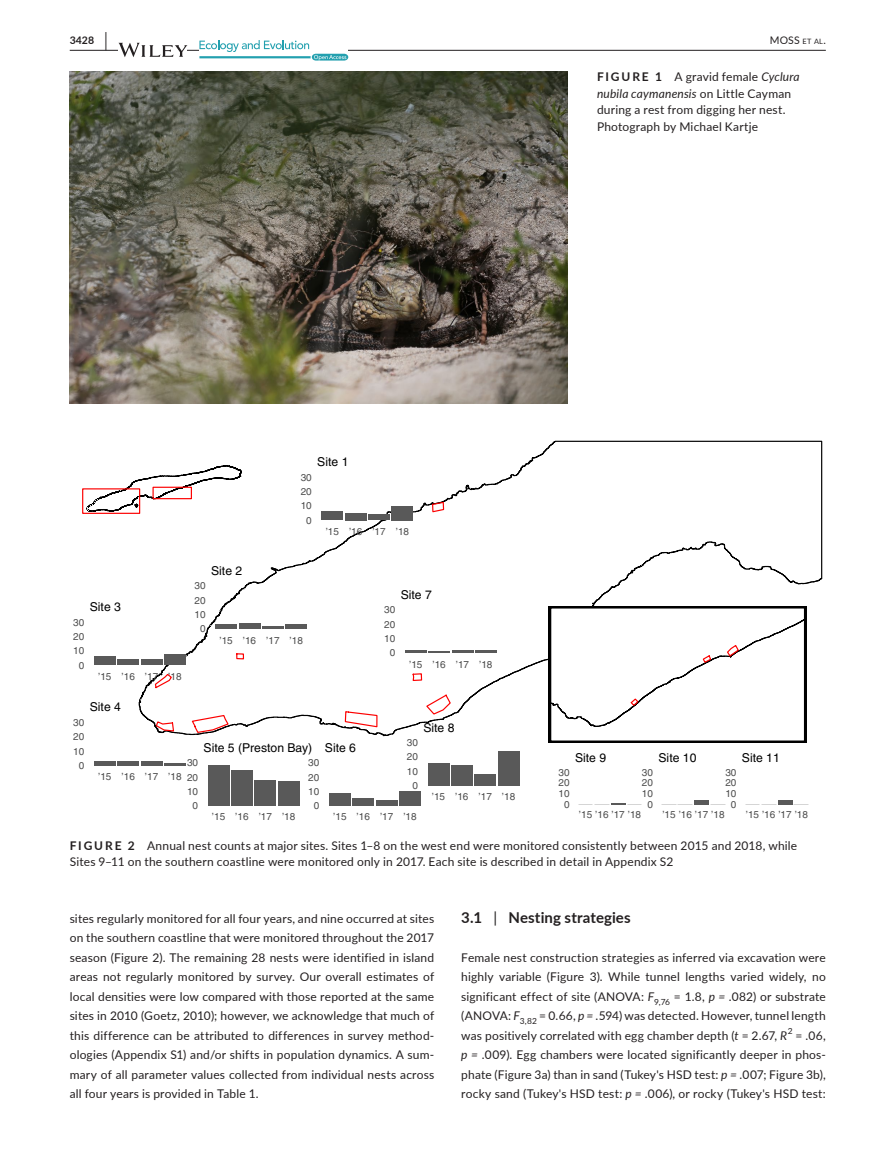
<style>
.page{position:relative;width:893px;height:1174px;background:#fff}
.page>*{position:absolute;margin:0;border:0;box-sizing:border-box;transform-origin:0 0}
.t1{font:700 15px "Lato";letter-spacing:.005em;color:#231f20}
.t2{font:12.15px "Helvetica";color:#000}
.t3{font:12px/19.5px "Lato";letter-spacing:.015em;color:#231f20;text-align:justify}
.t4{font:10.5px "Lato";color:#231f20}
.t5{font:700 10.5px "Lato";color:#231f20}
.t6{font:9.9px "Helvetica";color:#4d4d4d}
.s1{font-size:19.5px}
.s2{font-size:7.35px}
.s3{font-weight:700}
.s4{font-style:italic}
.s5{font-weight:400}
</style>
<div class="page">
<hr style="left:70px;top:50px;width:756px;height:1px;background:#231f20">
<svg style="left:119px;top:43px;width:68px;height:14px"></svg>
<svg style="left:199px;top:40px;width:149px;height:21px"></svg>
<img style="left:70px;top:72px;width:497px;height:331px">
<svg style="left:138px;top:441px;width:684px;height:295px"></svg>
<svg style="left:146px;top:677px;width:8px;height:10px"></svg>
<svg style="left:154px;top:501px;width:298px;height:232px"></svg>
<div style="left:322px;top:511px;width:21px;height:9px;background:#595959"></div>
<div style="left:345px;top:513px;width:21px;height:7px;background:#595959"></div>
<div style="left:369px;top:514px;width:21px;height:6px;background:#595959"></div>
<div style="left:392px;top:506px;width:21px;height:14px;background:#595959"></div>
<div style="left:216px;top:624px;width:21px;height:5px;background:#595959"></div>
<div style="left:239px;top:623px;width:21px;height:6px;background:#595959"></div>
<hr style="left:262px;top:626px;width:21px;height:3px;background:#595959">
<div style="left:286px;top:624px;width:21px;height:5px;background:#595959"></div>
<div style="left:94px;top:656px;width:21px;height:9px;background:#595959"></div>
<div style="left:118px;top:659px;width:21px;height:6px;background:#595959"></div>
<div style="left:141px;top:659px;width:21px;height:6px;background:#595959"></div>
<div style="left:164px;top:655px;width:21px;height:10px;background:#595959"></div>
<hr style="left:94px;top:761px;width:21px;height:4px;background:#595959">
<hr style="left:118px;top:761px;width:21px;height:4px;background:#595959">
<hr style="left:141px;top:761px;width:21px;height:4px;background:#595959">
<hr style="left:164px;top:762px;width:21px;height:3px;background:#595959">
<div style="left:208px;top:765px;width:21px;height:40px;background:#595959"></div>
<div style="left:231px;top:770px;width:21px;height:35px;background:#595959"></div>
<div style="left:255px;top:780px;width:21px;height:25px;background:#595959"></div>
<div style="left:278px;top:781px;width:21px;height:24px;background:#595959"></div>
<div style="left:329px;top:792px;width:21px;height:13px;background:#595959"></div>
<div style="left:353px;top:798px;width:21px;height:7px;background:#595959"></div>
<div style="left:376px;top:800px;width:21px;height:5px;background:#595959"></div>
<div style="left:399px;top:791px;width:22px;height:14px;background:#595959"></div>
<hr style="left:405px;top:650px;width:21px;height:3px;background:#595959">
<hr style="left:429px;top:651px;width:21px;height:2px;background:#595959">
<hr style="left:452px;top:650px;width:21px;height:3px;background:#595959">
<hr style="left:475px;top:650px;width:21px;height:3px;background:#595959">
<div style="left:428px;top:762px;width:21px;height:23px;background:#595959"></div>
<div style="left:451px;top:765px;width:21px;height:20px;background:#595959"></div>
<div style="left:475px;top:774px;width:21px;height:11px;background:#595959"></div>
<div style="left:498px;top:751px;width:21px;height:34px;background:#595959"></div>
<svg style="left:82px;top:464px;width:160px;height:50px"></svg>
<svg style="left:549px;top:606px;width:257px;height:137px"></svg>
<svg style="left:611px;top:803px;width:14px;height:1px"></svg>
<hr style="left:694px;top:800px;width:15px;height:4px;background:#595959">
<hr style="left:778px;top:800px;width:14px;height:4px;background:#595959">
<p class="t5" style="left:70px;top:33px;width:39px">3428 <span class="s1">|</span></p>
<p class="t4" style="left:770px;top:33px;width:58px">MOSS <span class="s2">et al</span>.</p>
<p class="t3" style="left:597px;top:68px;width:204px;line-height:16.5px;text-align:left"><span class="s3">FIGURE 1</span> A gravid female <span class="s4">Cyclura nubila caymanensis</span> on Little Cayman during a rest from digging her nest.<br>Photograph by Michael Kartje</p>
<p class="t2" style="left:317px;top:455px;width:33px">Site 1</p>
<p class="t6" style="left:301px;top:471px;width:13px">30</p>
<p class="t6" style="left:301px;top:486px;width:13px">20</p>
<p class="t6" style="left:301px;top:500px;width:13px">10</p>
<p class="t6" style="left:306px;top:514px;width:7px">0</p>
<p class="t6" style="left:326px;top:526px;width:85px">’15 ’16 ’17 ’18</p>
<p class="t2" style="left:211px;top:563px;width:33px">Site 2</p>
<p class="t2" style="left:90px;top:599px;width:33px">Site 3</p>
<p class="t6" style="left:73px;top:616px;width:13px">30</p>
<p class="t6" style="left:73px;top:630px;width:13px">20</p>
<p class="t6" style="left:195px;top:580px;width:13px">30</p>
<p class="t6" style="left:195px;top:594px;width:13px">20</p>
<p class="t6" style="left:195px;top:609px;width:13px">10</p>
<p class="t6" style="left:200px;top:623px;width:7px">0</p>
<p class="t6" style="left:220px;top:634px;width:85px">’15 ’16 ’17 ’18</p>
<p class="t2" style="left:401px;top:587px;width:33px">Site 7</p>
<p class="t6" style="left:384px;top:604px;width:13px">30</p>
<p class="t6" style="left:384px;top:618px;width:13px">20</p>
<p class="t6" style="left:384px;top:633px;width:13px">10</p>
<p class="t6" style="left:73px;top:645px;width:13px">10</p>
<p class="t6" style="left:390px;top:647px;width:7px">0</p>
<p class="t6" style="left:79px;top:659px;width:7px">0</p>
<p class="t6" style="left:409px;top:658px;width:85px">’15 ’16 ’17 ’18</p>
<p class="t6" style="left:98px;top:670px;width:85px">’15 ’16 ’17 ’18</p>
<p class="t2" style="left:90px;top:700px;width:33px">Site 4</p>
<p class="t6" style="left:73px;top:717px;width:13px">30</p>
<p class="t6" style="left:73px;top:731px;width:13px">20</p>
<p class="t6" style="left:73px;top:745px;width:13px">10</p>
<p class="t6" style="left:79px;top:760px;width:7px">0</p>
<p class="t2" style="left:204px;top:740px;width:110px">Site 5 (Preston Bay)</p>
<p class="t2" style="left:325px;top:740px;width:33px">Site 6</p>
<p class="t6" style="left:187px;top:757px;width:13px">30</p>
<p class="t6" style="left:308px;top:757px;width:13px">30</p>
<p class="t6" style="left:98px;top:771px;width:85px">’15 ’16 ’17 ’18</p>
<p class="t6" style="left:187px;top:771px;width:13px">20</p>
<p class="t6" style="left:308px;top:771px;width:13px">20</p>
<p class="t6" style="left:187px;top:785px;width:13px">10</p>
<p class="t6" style="left:308px;top:785px;width:13px">10</p>
<p class="t6" style="left:193px;top:800px;width:7px">0</p>
<p class="t6" style="left:314px;top:800px;width:7px">0</p>
<p class="t2" style="left:423px;top:720px;width:33px">Site 8</p>
<p class="t6" style="left:407px;top:737px;width:13px">30</p>
<p class="t6" style="left:407px;top:751px;width:13px">20</p>
<p class="t6" style="left:407px;top:765px;width:13px">10</p>
<p class="t6" style="left:412px;top:780px;width:7px">0</p>
<p class="t6" style="left:432px;top:791px;width:85px">’15 ’16 ’17 ’18</p>
<p class="t6" style="left:212px;top:811px;width:85px">’15 ’16 ’17 ’18</p>
<p class="t6" style="left:333px;top:811px;width:85px">’15 ’16 ’17 ’18</p>
<p class="t2" style="left:575px;top:750px;width:33px">Site 9</p>
<p class="t2" style="left:658px;top:750px;width:39px">Site 10</p>
<p class="t2" style="left:742px;top:750px;width:39px">Site 11</p>
<p class="t6" style="left:559px;top:766px;width:13px">30</p>
<p class="t6" style="left:642px;top:766px;width:13px">30</p>
<p class="t6" style="left:725px;top:766px;width:13px">30</p>
<p class="t6" style="left:559px;top:777px;width:13px">20</p>
<p class="t6" style="left:642px;top:777px;width:13px">20</p>
<p class="t6" style="left:725px;top:777px;width:13px">20</p>
<p class="t6" style="left:559px;top:788px;width:13px">10</p>
<p class="t6" style="left:642px;top:788px;width:13px">10</p>
<p class="t6" style="left:725px;top:788px;width:13px">10</p>
<p class="t6" style="left:564px;top:798px;width:7px">0</p>
<p class="t6" style="left:647px;top:798px;width:7px">0</p>
<p class="t6" style="left:731px;top:798px;width:7px">0</p>
<p class="t6" style="left:579px;top:809px;width:64px">’15 ’16 ’17 ’18</p>
<p class="t6" style="left:662px;top:809px;width:64px">’15 ’16 ’17 ’18</p>
<p class="t6" style="left:746px;top:809px;width:64px">’15 ’16 ’17 ’18</p>
<p class="t3" style="left:70px;top:836px;width:729px;line-height:16.5px"><span class="s3">FIGURE 2</span> Annual nest counts at major sites. Sites 1–8 on the west end were monitored consistently between 2015 and 2018, while<br>Sites 9–11 on the southern coastline were monitored only in 2017. Each site is described in detail in Appendix S2</p>
<p class="t3" style="left:70px;top:908px;width:366px">sites regularly monitored for all four years, and nine occurred at sites on the southern coastline that were monitored throughout the 2017 season (Figure 2). The remaining 28 nests were identified in island areas not regularly monitored by survey. Our overall estimates of local densities were low compared with those reported at the same sites in 2010 (Goetz, 2010); however, we acknowledge that much of this difference can be attributed to differences in survey method&shy;ologies (Appendix S1) and/or shifts in population dynamics. A sum&shy;mary of all parameter values collected from individual nests across all four years is provided in Table 1.</p>
<p class="t1" style="left:461px;top:906px;width:171px">3.1 <span class="s5">|</span> Nesting strategies</p>
<p class="t3" style="left:461px;top:947px;width:366px">Female nest construction strategies as inferred via excavation were highly variable (Figure 3). While tunnel lengths varied widely, no significant effect of site (ANOVA: <span class="s4">F</span><sub>9,76</sub> = 1.8, <span class="s4">p =</span> .082) or substrate (ANOVA: <span class="s4">F</span><sub>3,82</sub> = 0.66, <span class="s4">p =</span> .594) was detected. However, tunnel length was positively correlated with egg chamber depth (<span class="s4">t</span> = 2.67, <span class="s4">R</span><sup>2</sup> = .06, <span class="s4">p =</span> .009). Egg chambers were located significantly deeper in phos&shy;phate (Figure 3a) than in sand (Tukey's HSD test: <span class="s4">p =</span> .007; Figure 3b), rocky sand (Tukey's HSD test: <span class="s4">p =</span> .006), or rocky (Tukey's HSD test:</p>
</div>
